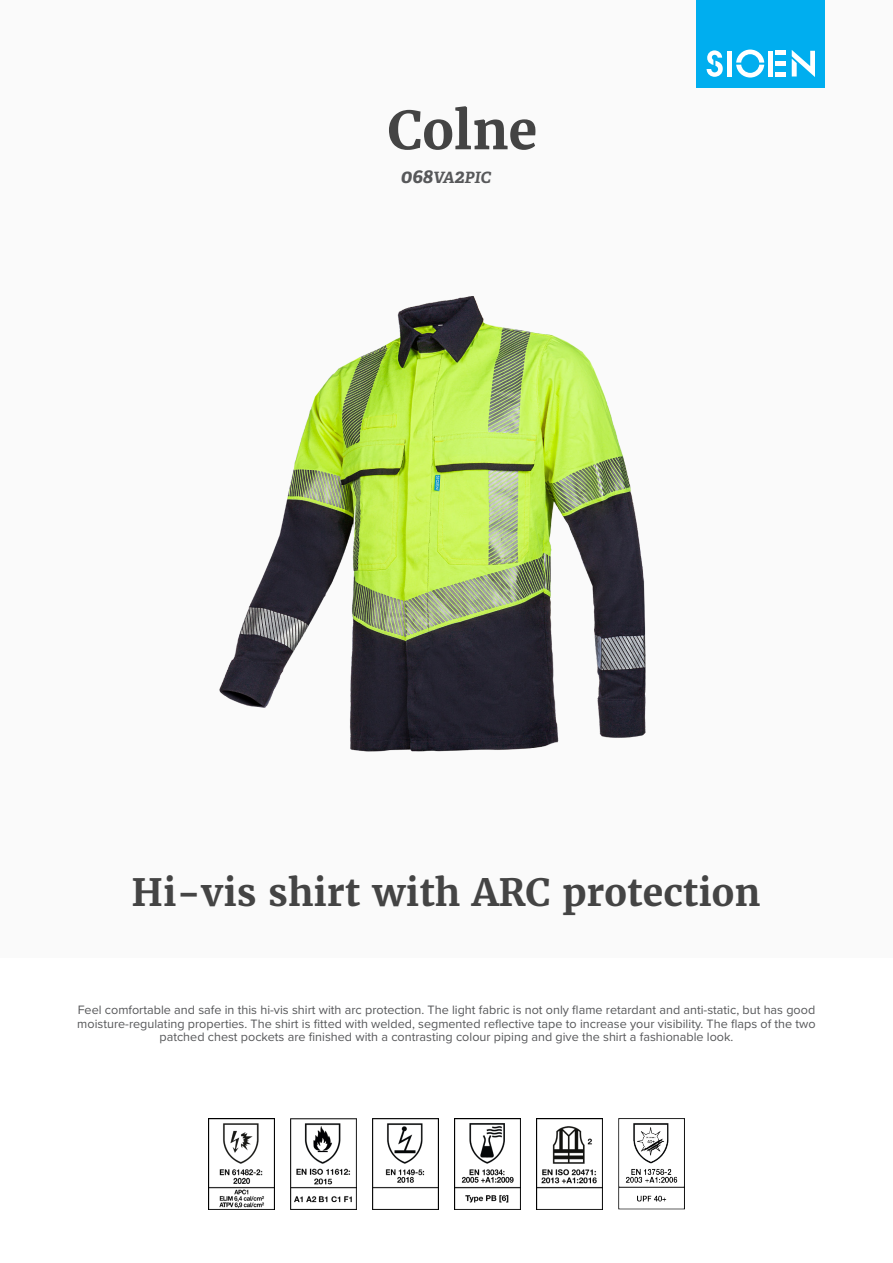
<style>
.page{position:relative;width:893px;height:1263px;background:#fff}
.page>*{position:absolute;margin:0;border:0;box-sizing:border-box;transform-origin:0 0}
.product_name{font:700 52.5px "Merriweather";color:#444}
.product_h2{font:700 37.5px "Merriweather";color:#444}
.product_ref{font:italic 700 15.6px "Adelle";color:#57585a}
.product_description{font:12.6px/13.6px "Proxima Nova";color:#57585a;text-align:center}
.s1{font-size:19.5px}
</style>
<div class="page">
<div style="left:0;top:0;width:893px;height:957px;background:#fafafa"></div>
<div style="left:697px;top:0;width:128px;height:88px;background:#00aeef"></div>
<svg style="left:707px;top:50px;width:16px;height:27px"></svg>
<svg style="left:736px;top:50px;width:28px;height:28px"></svg>
<div style="left:727px;top:51px;width:5px;height:26px;background:#fff"></div>
<div style="left:768px;top:51px;width:5px;height:26px;background:#fff"></div>
<div style="left:775px;top:72px;width:11px;height:5px;background:#fff"></div>
<div style="left:775px;top:61px;width:11px;height:5px;background:#fff"></div>
<hr style="left:775px;top:51px;width:11px;height:4px;background:#fff">
<svg style="left:792px;top:50px;width:23px;height:27px"></svg>
<img style="left:208px;top:1118px;width:66px;height:92px">
<img style="left:290px;top:1118px;width:66px;height:92px">
<img style="left:372px;top:1118px;width:67px;height:92px">
<img style="left:454px;top:1118px;width:67px;height:92px">
<img style="left:536px;top:1118px;width:67px;height:92px">
<img style="left:618px;top:1118px;width:67px;height:92px">
<img style="left:219px;top:296px;width:427px;height:456px">
<p class="product_name" style="left:387px;top:97px;width:151px">Colne</p>
<p class="product_ref" style="left:401px;top:168px;width:92px"><span class="s1">068</span>VA<span class="s1">2</span>PIC</p>
<p class="product_h2" style="left:132px;top:868px;width:630px">Hi-vis shirt with ARC protection</p>
<p class="product_description" style="left:77px;top:1002px;width:740px">Feel comfortable and safe in this hi-vis shirt with arc protection. The light fabric is not only flame retardant and anti-static, but has good moisture-regulating properties. The shirt is fitted with welded, segmented reflective tape to increase your visibility. The flaps of the two patched chest pockets are finished with a contrasting colour piping and give the shirt a fashionable look.</p>
</div>
